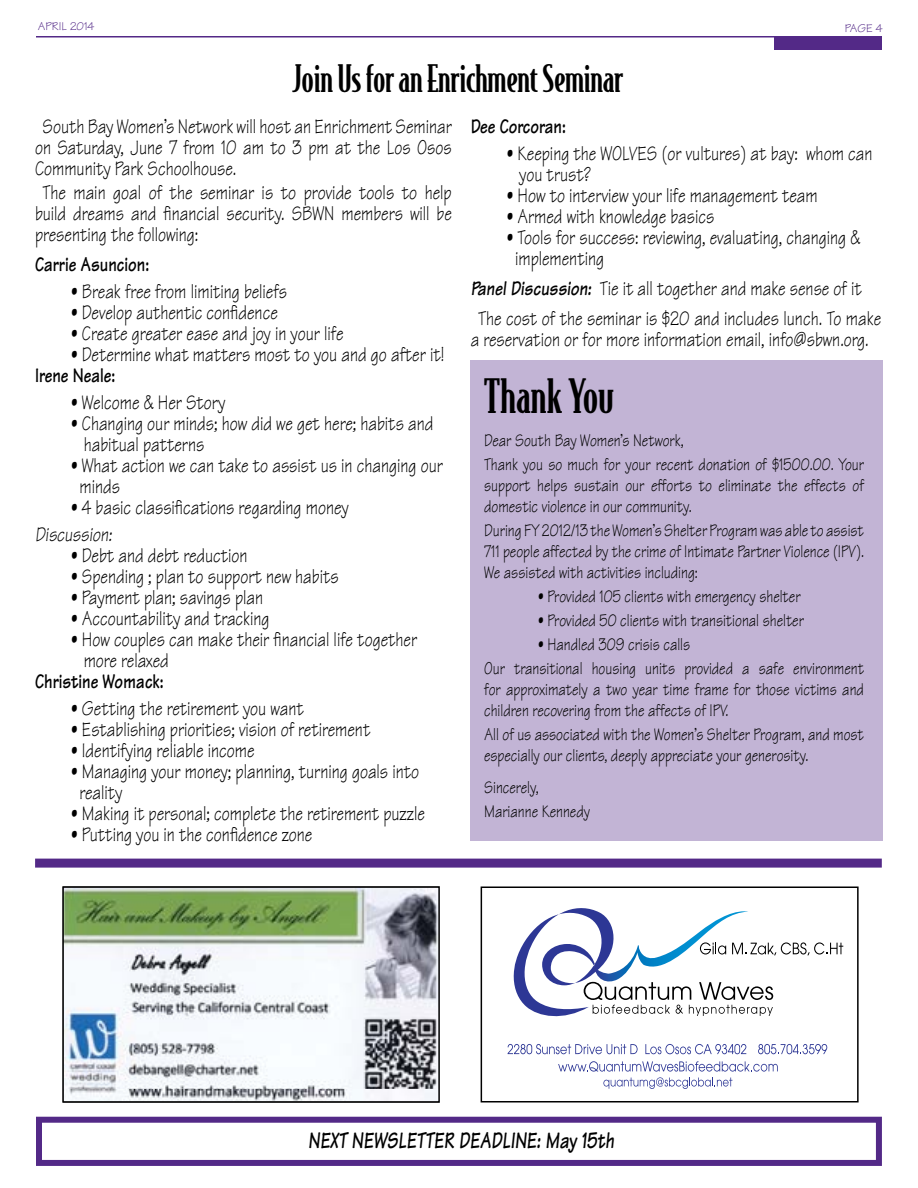
<style>
.page{position:relative;width:918px;height:1188px;background:#fff}
.page>*{position:absolute;margin:0;border:0;box-sizing:border-box;transform-origin:0 0}
.t1{font:500 45px "Bodega Serif";color:#000}
.t2{font:500 36px "Bodega Serif";letter-spacing:-.01em;color:#000}
.t3{font:italic 700 24px "Tekton";color:#000;scale:.75 1}
.t4{font:21px/21px "Tekton";color:#000;scale:.8 1}
.t5{font:700 21px "Tekton";color:#000;scale:.8 1}
.t6{font:italic 21px "Tekton";color:#000;scale:.8 1}
.t7{font:18px/21px "Tekton";color:#000;text-align:justify;scale:.8 1}
.t8{font:12px "Tekton";color:#532987}
.s1{font-weight:700;font-style:italic}
</style>
<div class="page">
<div style="left:36px;top:1117px;width:846px;height:49px;border:6px solid #532987"></div>
<div style="left:774px;top:36px;width:108px;height:14px;background:#532987"></div>
<hr style="left:36px;top:36px;width:845px;height:2px;background:#532987">
<div style="left:35px;top:859px;width:847px;height:9px;background:#532987"></div>
<img style="left:65px;top:889px;width:372px;height:211px">
<div style="left:62px;top:886px;width:378px;height:217px;border:2px solid #000"></div>
<svg style="left:508px;top:1044px;width:130px;height:10px"></svg>
<svg style="left:645px;top:1044px;width:101px;height:10px"></svg>
<svg style="left:758px;top:1044px;width:69px;height:10px"></svg>
<svg style="left:558px;top:1061px;width:220px;height:28px"></svg>
<svg style="left:513px;top:908px;width:330px;height:109px"></svg>
<div style="left:481px;top:886px;width:378px;height:216px;border:2px solid #000"></div>
<div style="left:471px;top:360px;width:412px;height:481px;background:#c2b4d5"></div>
<p class="t8" style="left:38px;top:18px;width:58px">APRIL 2014</p>
<p class="t8" style="left:845px;top:21px;width:39px">PAGE 4</p>
<p class="t2" style="left:292px;top:57px;width:333px">Join Us for an Enrichment Seminar</p>
<p class="t4" style="left:35px;top:116px;width:522px;text-align:justify;text-indent:7px">South Bay Women’s Network will host an Enrichment Seminar on Saturday, June 7 from 10 am to 3 pm at the Los Osos Community Park Schoolhouse.</p>
<p class="t4" style="left:35px;top:182px;width:522px;text-align:justify;text-indent:7px">The main goal of the seminar is to provide tools to help build dreams and financial security. SBWN members will be presenting the following:</p>
<p class="t5" style="left:35px;top:251px;width:144px">Carrie Asuncion:</p>
<p class="t4" style="left:71px;top:281px;width:271px">• Break free from limiting beliefs</p>
<p class="t4" style="left:71px;top:302px;width:260px">• Develop authentic confidence</p>
<p class="t4" style="left:71px;top:323px;width:342px">• Create greater ease and joy in your life</p>
<p class="t4" style="left:71px;top:344px;width:468px">• Determine what matters most to you and go after it!</p>
<p class="t5" style="left:35px;top:362px;width:102px">Irene Neale:</p>
<p class="t4" style="left:71px;top:392px;width:194px">• Welcome &amp; Her Story</p>
<p class="t4" style="left:84px;top:413px;width:439px;text-indent:-13px">• Changing our minds; how did we get here; habits and habitual patterns</p>
<p class="t4" style="left:80px;top:455px;width:456px;text-indent:-8px">• What action we can take to assist us in changing our minds</p>
<p class="t4" style="left:71px;top:497px;width:349px">• 4 basic classifications regarding money</p>
<p class="t6" style="left:35px;top:521px;width:98px">Discussion:</p>
<p class="t4" style="left:71px;top:545px;width:222px">• Debt and debt reduction</p>
<p class="t4" style="left:71px;top:566px;width:336px">• Spending ; plan to support new habits</p>
<p class="t4" style="left:71px;top:587px;width:242px">• Payment plan; savings plan</p>
<p class="t4" style="left:71px;top:608px;width:250px">• Accountability and tracking</p>
<p class="t4" style="left:84px;top:629px;width:418px;text-indent:-13px">• How couples can make their financial life together more relaxed</p>
<p class="t5" style="left:35px;top:668px;width:162px">Christine Womack:</p>
<p class="t4" style="left:71px;top:698px;width:292px">• Getting the retirement you want</p>
<p class="t4" style="left:71px;top:719px;width:376px">• Establishing priorities; vision of retirement</p>
<p class="t4" style="left:71px;top:740px;width:231px">• Identifying reliable income</p>
<p class="t4" style="left:80px;top:761px;width:426px;text-indent:-8px">• Managing your money; planning, turning goals into reality</p>
<p class="t4" style="left:71px;top:803px;width:444px">• Making it personal; complete the retirement puzzle</p>
<p class="t4" style="left:71px;top:824px;width:303px">• Putting you in the confidence zone</p>
<p class="t5" style="left:471px;top:113px;width:120px">Dee Corcoran:</p>
<p class="t4" style="left:519px;top:143px;width:443px;text-indent:-13px">• Keeping the WOLVES (or vultures) at bay: whom can you trust?</p>
<p class="t4" style="left:507px;top:185px;width:390px">• How to interview your life management team</p>
<p class="t4" style="left:507px;top:206px;width:261px">• Armed with knowledge basics</p>
<p class="t4" style="left:515px;top:227px;width:433px;text-indent:-8px">• Tools for success: reviewing, evaluating, changing &amp; implementing</p>
<p class="t4" style="left:471px;top:278px;width:490px"><span class="s1">Panel Discussion:</span> Tie it all together and make sense of it</p>
<p class="t4" style="left:471px;top:308px;width:515px;text-align:center">The cost of the seminar is $20 and includes lunch. To make a reservation or for more information email, info@sbwn.org.</p>
<p class="t1" style="left:484px;top:369px;width:131px">Thank You</p>
<p class="t7" style="left:484px;top:430px;width:251px">Dear South Bay Women’s Network,</p>
<p class="t7" style="left:484px;top:454px;width:476px">Thank you so much for your recent donation of $1500.00. Your support helps sustain our efforts to eliminate the effects of domestic violence in our community.</p>
<p class="t7" style="left:484px;top:520px;width:476px">During FY 2012/13 the Women’s Shelter Program was able to assist 711 people affected by the crime of Intimate Partner Violence (IPV).<br>We assisted with activities including:</p>
<p class="t7" style="left:538px;top:586px;width:329px">• Provided 105 clients with emergency shelter</p>
<p class="t7" style="left:538px;top:610px;width:334px">• Provided 50 clients with transitional shelter</p>
<p class="t7" style="left:538px;top:634px;width:192px">• Handled 309 crisis calls</p>
<p class="t7" style="left:484px;top:658px;width:476px">Our transitional housing units provided a safe environment for approximately a two year time frame for those victims and children recovering from the affects of IPV.</p>
<p class="t7" style="left:484px;top:724px;width:476px">All of us associated with the Women’s Shelter Program, and most especially our clients, deeply appreciate your generosity.</p>
<p class="t7" style="left:484px;top:776px;width:70px">Sincerely,</p>
<p class="t7" style="left:484px;top:800px;width:134px">Marianne Kennedy</p>
<p class="t3" style="left:308px;top:1126px;width:409px">NEXT NEWSLETTER DEADLINE: May 15th</p>
</div>
